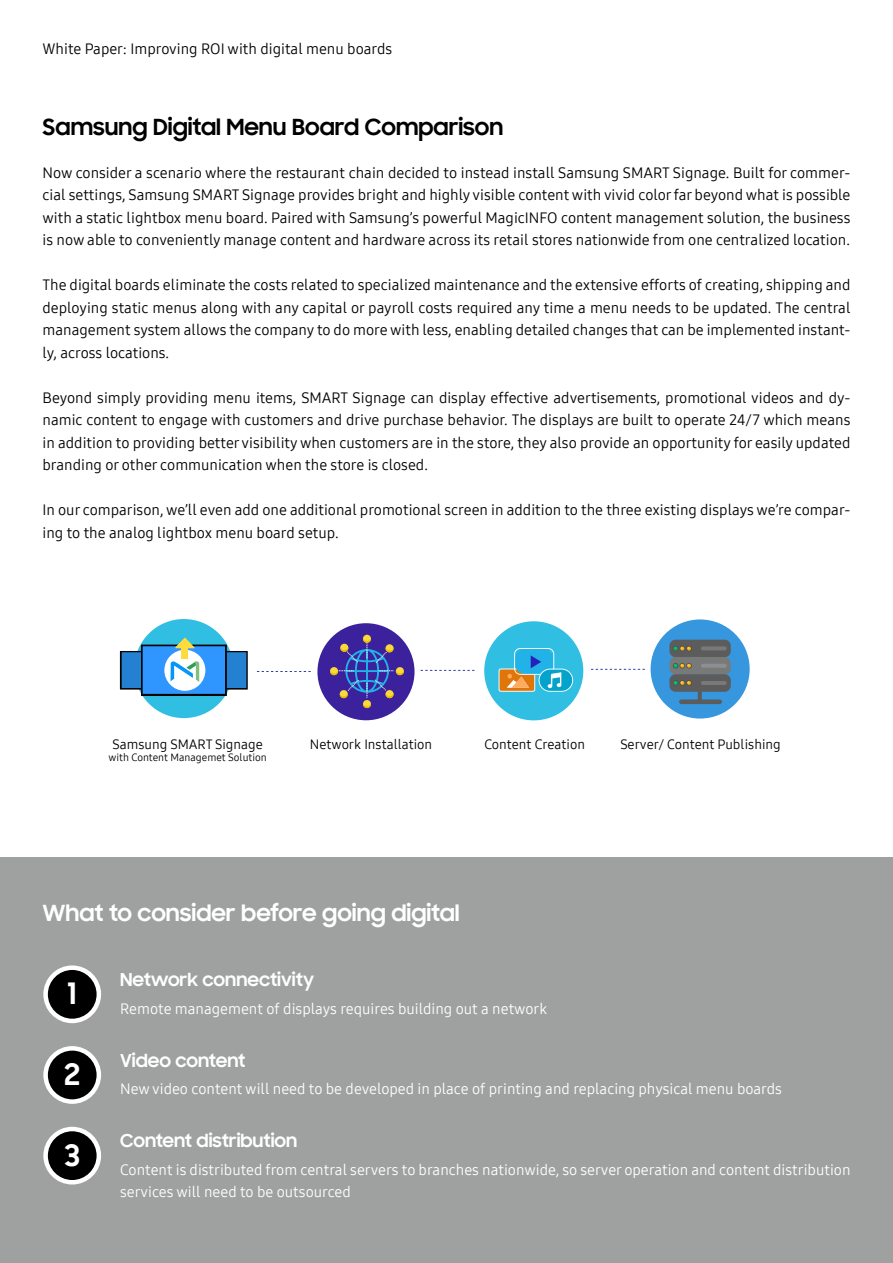
<style>
.page{position:relative;width:893px;height:1263px;background:#fff}
.page>*{position:absolute;margin:0;border:0;box-sizing:border-box;transform-origin:0 0}
.t1{font:700 30px "Samsung Sharp Sans";color:#fff}
.t2{font:700 22.5px "Samsung Sharp Sans";color:#000}
.t3{font:700 22.5px "Samsung Sharp Sans";color:#fff}
.t4{font:700 18px "Samsung Sharp Sans";color:#fff}
.t5{font:15px/22.5px "Samsung One 400";color:#000;text-align:justify}
.t6{font:15px/22.5px "Samsung One 400";color:#fff}
.t7{font:13.5px "Samsung One 400";color:#000}
.t8{font:10.5px "Samsung One 400";color:#000}
</style>
<div class="page">
<div style="left:0;top:858px;width:893px;height:405px;background:#9fa0a0"></div>
<div style="left:46px;top:968px;width:53px;height:53px;background:#000;border-radius:50%"></div>
<div style="left:43px;top:965px;width:58px;height:58px;border:4px solid #fff;border-radius:50%"></div>
<div style="left:46px;top:1048px;width:53px;height:53px;background:#000;border-radius:50%"></div>
<div style="left:43px;top:1046px;width:58px;height:58px;border:4px solid #fff;border-radius:50%"></div>
<div style="left:46px;top:1129px;width:53px;height:53px;background:#000;border-radius:50%"></div>
<div style="left:43px;top:1127px;width:58px;height:57px;border:4px solid #fff;border-radius:50%"></div>
<div style="left:317px;top:623px;width:98px;height:97px;background:#3b219c;border-radius:50%"></div>
<div style="left:363px;top:635px;width:8px;height:8px;background:#fad93b;border-radius:50%"></div>
<svg style="left:330px;top:638px;width:74px;height:70px"></svg>
<div style="left:134px;top:619px;width:99px;height:99px;background:#30bfe3;border-radius:50%"></div>
<div style="left:484px;top:621px;width:99px;height:99px;background:#30bfe3;border-radius:50%"></div>
<div style="left:651px;top:619px;width:99px;height:99px;background:#3696de;border-radius:50%"></div>
<svg style="left:183px;top:651px;width:65px;height:39px"></svg>
<div style="left:184px;top:652px;width:62px;height:36px;background:#2480d1"></div>
<svg style="left:120px;top:651px;width:72px;height:39px"></svg>
<div style="left:122px;top:652px;width:69px;height:36px;background:#2480d1"></div>
<div style="left:141px;top:644px;width:86px;height:52px;background:linear-gradient(to right,#050505,#050606)"></div>
<div style="left:143px;top:646px;width:82px;height:48px;background:#3096ff"></div>
<svg style="left:257px;top:671px;width:54px;height:1px"></svg>
<svg style="left:421px;top:670px;width:53px;height:1px"></svg>
<svg style="left:591px;top:669px;width:54px;height:1px"></svg>
<svg style="left:499px;top:648px;width:74px;height:44px"></svg>
<svg style="left:698px;top:690px;width:4px;height:11px"></svg>
<div style="left:679px;top:699px;width:43px;height:5px;background:#5c5c5c;border-radius:2px"></div>
<div style="left:669px;top:640px;width:62px;height:17px;background:#5c5c5c;border-radius:6px"></div>
<svg style="left:701px;top:646px;width:26px;height:4px"></svg>
<div style="left:669px;top:657px;width:62px;height:17px;background:#787a7a;border-radius:6px"></div>
<hr style="left:701px;top:664px;width:26px;height:4px;background:#8c8f91;border-radius:2px">
<div style="left:669px;top:674px;width:62px;height:18px;background:#5c5c5c;border-radius:6px"></div>
<hr style="left:701px;top:681px;width:26px;height:4px;background:#787a7a;border-radius:2px">
<svg style="left:673px;top:646px;width:19px;height:5px"></svg>
<svg style="left:673px;top:663px;width:19px;height:6px"></svg>
<svg style="left:673px;top:680px;width:18px;height:5px"></svg>
<div style="left:164px;top:650px;width:41px;height:41px;background:#fff;border-radius:50%"></div>
<svg style="left:171px;top:661px;width:28px;height:21px"></svg>
<div style="left:182px;top:644px;width:6px;height:14px;background:#ffdb3b"></div>
<svg style="left:175px;top:638px;width:20px;height:10px"></svg>
<p class="t5" style="left:43px;top:37px;width:351px">White Paper: Improving ROI with digital menu boards</p>
<h2 class="t2" style="left:43px;top:111px;width:462px">Samsung Digital Menu Board Comparison</h2>
<p class="t5" style="left:43px;top:161px;width:809px">Now consider a scenario where the restaurant chain decided to instead install Samsung SMART Signage. Built for commer&shy;cial settings, Samsung SMART Signage provides bright and highly visible content with vivid color far beyond what is possible with a static lightbox menu board. Paired with Samsung’s powerful MagicINFO content management solution, the business is now able to conveniently manage content and hardware across its retail stores nationwide from one centralized location.</p>
<p class="t5" style="left:43px;top:274px;width:809px">The digital boards eliminate the costs related to specialized maintenance and the extensive efforts of creating, shipping and deploying static menus along with any capital or payroll costs required any time a menu needs to be updated. The central management system allows the company to do more with less, enabling detailed changes that can be implemented instant&shy;ly, across locations.</p>
<p class="t5" style="left:43px;top:386px;width:809px">Beyond simply providing menu items, SMART Signage can display effective advertisements, promotional videos and dy&shy;namic content to engage with customers and drive purchase behavior. The displays are built to operate 24/7 which means in addition to providing better visibility when customers are in the store, they also provide an opportunity for easily updated branding or other communication when the store is closed.</p>
<p class="t5" style="left:43px;top:499px;width:809px">In our comparison, we’ll even add one additional promotional screen in addition to the three existing displays we’re compar&shy;ing to the analog lightbox menu board setup.</p>
<p class="t7" style="left:112px;top:735px;width:152px">Samsung SMART Signage</p>
<p class="t8" style="left:108px;top:751px;width:160px">with Content Managemet Solution</p>
<p class="t7" style="left:310px;top:735px;width:124px">Network Installation</p>
<p class="t7" style="left:484px;top:735px;width:102px">Content Creation</p>
<p class="t7" style="left:620px;top:735px;width:162px">Server/ Content Publishing</p>
<h2 class="t3" style="left:43px;top:896px;width:419px">What to consider before going digital</h2>
<h1 class="t1" style="left:67px;top:971px;width:11px">1</h1>
<h1 class="t1" style="left:64px;top:1052px;width:18px">2</h1>
<h1 class="t1" style="left:65px;top:1133px;width:17px">3</h1>
<p class="t4" style="left:120px;top:966px;width:196px">Network connectivity</p>
<p class="t6" style="left:120px;top:997px;width:429px">Remote management of displays requires building out a network</p>
<p class="t4" style="left:120px;top:1047px;width:127px">Video content</p>
<p class="t6" style="left:120px;top:1077px;width:663px">New video content will need to be developed in place of printing and replacing physical menu boards</p>
<p class="t4" style="left:120px;top:1127px;width:179px">Content distribution</p>
<p class="t6" style="left:120px;top:1158px;width:732px">Content is distributed from central servers to branches nationwide, so server operation and content distribution services will need to be outsourced</p>
</div>
